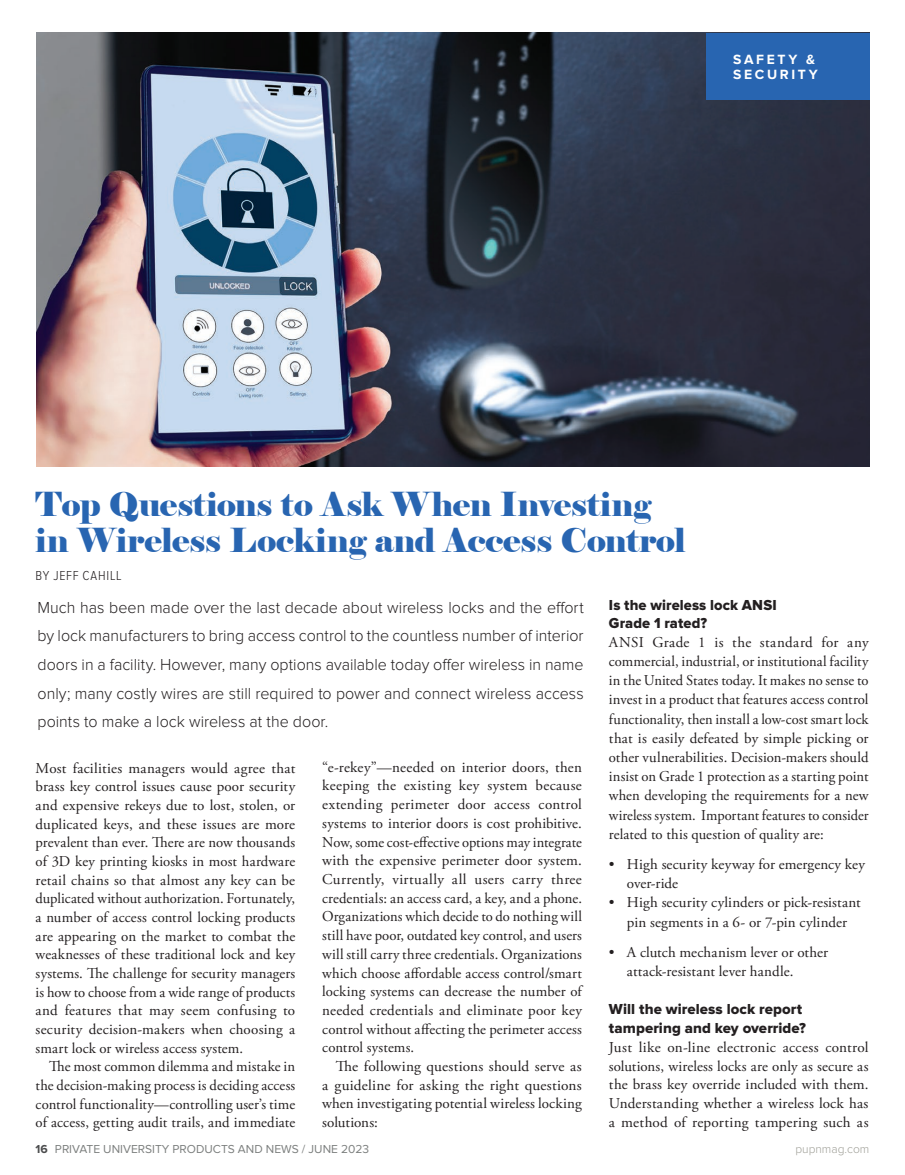
<style>
.page{position:relative;width:905px;height:1175px;background:#fff}
.page>*{position:absolute;margin:0;border:0;box-sizing:border-box;transform-origin:0 0}
.t1{font:33px/36px "Elephant";letter-spacing:-.005em;color:#2865b1}
.t2{font:300 16.5px/28.5px "Proxima Nova";color:#231f20;text-align:justify}
.t3{font:15px/18.6px "Adobe Garamond Pro";letter-spacing:.01em;color:#231f20;text-align:justify}
.t4{font:15px/17.4px "Proxima Nova Extrabld";letter-spacing:.005em;color:#231f20}
.t5{font:700 13.8px/15.3px "Proxima Nova";letter-spacing:.195em;color:#fff}
.t6{font:300 13.5px "Proxima Nova Cond";letter-spacing:.055em;color:#231f20}
.t7{font:12px "Proxima Nova";color:#7c7f7e}
.t8{font:300 12px "Proxima Nova";color:#9f9f97}
.s1{font-weight:700;color:#4b4c4d}
</style>
<div class="page">
<img style="left:36px;top:33px;width:833px;height:433px">
<div style="left:706px;top:33px;width:163px;height:67px;background:#2865b1"></div>
<p class="t5" style="left:733px;top:52px;width:86px">SAFETY &amp;<br>SECURITY</p>
<h1 class="t1" style="left:36px;top:487px;width:651px">Top Questions to Ask When Investing in Wireless Locking and Access Control</h1>
<p class="t6" style="left:35px;top:569px;width:88px">BY JEFF CAHILL</p>
<p class="t2" style="left:38px;top:594px;width:547px">Much has been made over the last decade about wireless locks and the effort by lock manufacturers to bring access control to the countless number of interior doors in a facility. However, many options available today offer wireless in name only; many costly wires are still required to power and connect wireless access points to make a lock wireless at the door.</p>
<p class="t3" style="left:36px;top:759px;width:261px">Most facilities managers would agree that brass key control issues cause poor security and expensive rekeys due to lost, stolen, or duplicated keys, and these issues are more prevalent than ever. There are now thousands of 3D key printing kiosks in most hardware retail chains so that almost any key can be duplicated without authorization. Fortunately, a number of access control locking products are appearing on the market to combat the weaknesses of these traditional lock and key systems. The challenge for security managers is how to choose from a wide range of products and features that may seem confusing to security decision-makers when choosing a smart lock or wireless access system.</p>
<p class="t3" style="left:36px;top:1057px;width:261px;text-indent:13px">The most common dilemma and mistake in the decision-making process is deciding access control functionality—controlling user’s time of access, getting audit trails, and immediate</p>
<p class="t3" style="left:322px;top:758px;width:261px">“e-rekey”—needed on interior doors, then keeping the existing key system because extending perimeter door access control systems to interior doors is cost prohibitive.<br>Now, some cost-effective options may integrate with the expensive perimeter door system.<br>Currently, virtually all users carry three credentials: an access card, a key, and a phone.<br>Organizations which decide to do nothing will still have poor, outdated key control, and users will still carry three credentials. Organizations which choose affordable access control/smart locking systems can decrease the number of needed credentials and eliminate poor key control without affecting the perimeter access control systems.</p>
<p class="t3" style="left:322px;top:1057px;width:261px;text-indent:14px">The following questions should serve as a guideline for asking the right questions when investigating potential wireless locking solutions:</p>
<p class="t4" style="left:609px;top:597px;width:169px">Is the wireless lock ANSI<br>Grade 1 rated?</p>
<p class="t3" style="left:609px;top:633px;width:261px;line-height:19.2px">ANSI Grade 1 is the standard for any commercial, industrial, or institutional facility in the United States today. It makes no sense to invest in a product that features access control functionality, then install a low-cost smart lock that is easily defeated by simple picking or other vulnerabilities. Decision-makers should insist on Grade 1 protection as a starting point when developing the requirements for a new wireless system. Important features to consider related to this question of quality are:</p>
<p class="t3" style="left:627px;top:855px;width:240px;line-height:19.2px;text-indent:-18px">• High security keyway for emergency key over-ride</p>
<p class="t3" style="left:609px;top:893px;width:253px;line-height:19.2px;text-align:center">• High security cylinders or pick-resistant pin segments in a 6- or 7-pin cylinder</p>
<p class="t3" style="left:627px;top:943px;width:203px;line-height:19.2px;text-indent:-18px">• A clutch mechanism lever or other attack-resistant lever handle.</p>
<p class="t4" style="left:609px;top:1000px;width:199px;line-height:18.9px">Will the wireless lock report tampering and key override?</p>
<p class="t3" style="left:609px;top:1038px;width:261px">Just like on-line electronic access control solutions, wireless locks are only as secure as the brass key override included with them.<br>Understanding whether a wireless lock has a method of reporting tampering such as</p>
<p class="t7" style="left:36px;top:1143px;width:335px"><span class="s1">16</span> PRIVATE UNIVERSITY PRODUCTS AND NEWS / JUNE 2023</p>
<p class="t8" style="left:795px;top:1143px;width:75px">pupnmag.com</p>
</div>
